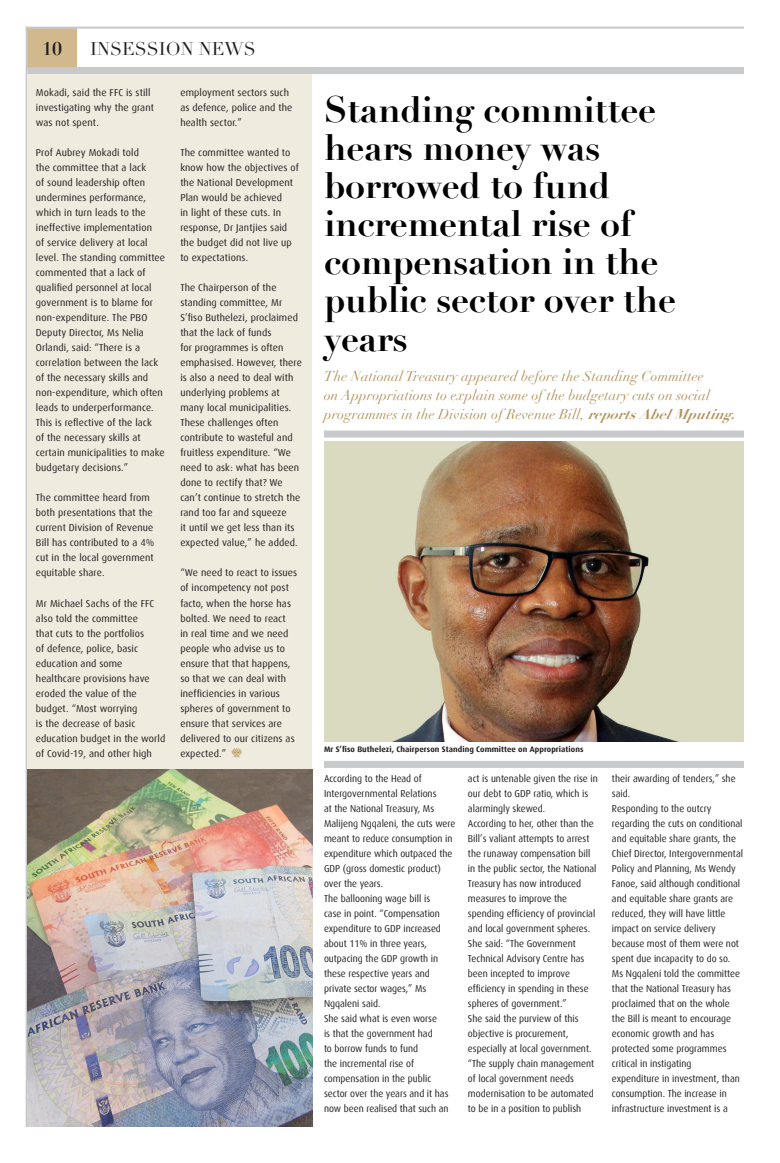
<style>
.page{position:relative;width:780px;height:1163px;background:#fff}
.page>*{position:absolute;margin:0;border:0;box-sizing:border-box;transform-origin:0 0}
.header_3{font:700 36px/38px "Didot";letter-spacing:-.01em;color:#000}
.t1{font:18px "Didot";color:#231f20}
.t2{font:700 18px "Didot";color:#231f20}
.t3{font:italic 14px/19px "Didot";letter-spacing:.01em;color:#b29159}
.t4{font:10px/15px "Dax";color:#231f20}
.t5{font:10px/15px "Dax";color:#231f20;scale:.95 1}
.header_3-2{font:700 8px "Dax";letter-spacing:.01em;color:#231f20}
.s1{font-weight:700}
</style>
<div class="page">
<div style="left:27px;top:27px;width:50px;height:43px;background:#d2b98d"></div>
<hr style="left:26px;top:27px;width:2px;height:1099px;background:#c7c9cb">
<hr style="left:26px;top:27px;width:718px;height:2px;background:#c7c9cb">
<div style="left:28px;top:67px;width:716px;height:7px;background:#c7c9cb"></div>
<div style="left:28px;top:74px;width:284px;height:695px;background:#f0ebdf"></div>
<img style="left:28px;top:769px;width:284px;height:357px">
<div style="left:324px;top:430px;width:420px;height:7px;background:#c7c9cb"></div>
<div style="left:324px;top:760px;width:420px;height:7px;background:#c7c9cb"></div>
<img style="left:324px;top:441px;width:420px;height:300px">
<svg style="left:231px;top:748px;width:11px;height:9px"></svg>
<h2 class="t2" style="left:42px;top:38px;width:22px">10</h2>
<h2 class="t1" style="left:90px;top:38px;width:167px">INSESSION NEWS</h2>
<p class="t4" style="left:36px;top:85px;width:119px">Mokadi, said the FFC is still investigating why the grant was not spent.</p>
<p class="t4" style="left:36px;top:145px;width:131px">Prof Aubrey Mokadi told<br>the committee that a lack<br>of sound leadership often undermines performance, which in turn leads to the ineffective implementation<br>of service delivery at local level. The standing committee commented that a lack of qualified personnel at local government is to blame for non-expenditure. The PBO<br>Deputy Director, Ms Nelia<br>Orlandi, said: “There is a correlation between the lack of the necessary skills and non-expenditure, which often leads to underperformance.<br>This is reflective of the lack<br>of the necessary skills at certain municipalities to make budgetary decisions.”</p>
<p class="t4" style="left:36px;top:490px;width:120px">The committee heard from both presentations that the current Division of Revenue<br>Bill has contributed to a 4% cut in the local government equitable share.</p>
<p class="t4" style="left:36px;top:595px;width:131px">Mr Michael Sachs of the FFC also told the committee<br>that cuts to the portfolios<br>of defence, police, basic education and some healthcare provisions have eroded the value of the budget. “Most worrying<br>is the decrease of basic education budget in the world of Covid-19, and other high</p>
<p class="t4" style="left:180px;top:85px;width:113px">employment sectors such as defence, police and the health sector.”</p>
<p class="t4" style="left:180px;top:145px;width:120px">The committee wanted to know how the objectives of the National Development<br>Plan would be achieved<br>in light of these cuts. In response, Dr Jantjies said the budget did not live up to expectations.</p>
<p class="t4" style="left:180px;top:280px;width:123px">The Chairperson of the standing committee, Mr<br>S’fiso Buthelezi, proclaimed that the lack of funds<br>for programmes is often emphasised. However, there is also a need to deal with underlying problems at many local municipalities.<br>These challenges often contribute to wasteful and fruitless expenditure. “We need to ask: what has been done to rectify that? We can’t continue to stretch the rand too far and squeeze<br>it until we get less than its expected value,” he added.</p>
<p class="t4" style="left:180px;top:565px;width:118px">“We need to react to issues of incompetency not post facto, when the horse has bolted. We need to react<br>in real time and we need people who advise us to ensure that that happens, so that we can deal with inefficiencies in various spheres of government to ensure that services are delivered to our citizens as expected.”</p>
<p class="header_3" style="left:324px;top:91px;width:353px">Standing committee hears money was borrowed to fund incremental rise of compensation in the public sector over the years</p>
<p class="t3" style="left:324px;top:367px;width:420px">The National Treasury appeared before the Standing Committee<br>on Appropriations to explain some of the budgetary cuts on social programmes in the Division of Revenue Bill, <span class="s1">reportsAbelMputing.</span></p>
<p class="header_3-2" style="left:324px;top:744px;width:261px">Mr S’fiso Buthelezi, Chairperson Standing Committee on Appropriations</p>
<p class="t5" style="left:324px;top:771px;width:140px">According to the Head of<br>Intergovernmental Relations<br>at the National Treasury, Ms<br>Malijeng Ngqaleni, the cuts were meant to reduce consumption in expenditure which outpaced the<br>GDP (gross domestic product) over the years.</p>
<p class="t5" style="left:324px;top:891px;width:125px">The ballooning wage bill is case in point. “Compensation expenditure to GDP increased about 11% in three years, outpacing the GDP growth in these respective years and private sector wages,” Ms<br>Ngqaleni said.</p>
<p class="t5" style="left:324px;top:1011px;width:132px">She said what is even worse<br>is that the government had<br>to borrow funds to fund<br>the incremental rise of compensation in the public sector over the years and it has now been realised that such an</p>
<p class="t5" style="left:468px;top:771px;width:138px">act is untenable given the rise in our debt to GDP ratio, which is alarmingly skewed.</p>
<p class="t5" style="left:468px;top:816px;width:137px">According to her, other than the<br>Bill’s valiant attempts to arrest the runaway compensation bill in the public sector, the National<br>Treasury has now introduced measures to improve the spending efficiency of provincial and local government spheres.<br>She said: “The Government<br>Technical Advisory Centre has been incepted to improve efficiency in spending in these spheres of government.”</p>
<p class="t5" style="left:468px;top:1011px;width:134px">She said the purview of this objective is procurement, especially at local government. “The supply chain management of local government needs modernisation to be automated to be in a position to publish</p>
<p class="t5" style="left:612px;top:771px;width:132px">their awarding of tenders,” she said.</p>
<p class="t5" style="left:612px;top:801px;width:139px">Responding to the outcry regarding the cuts on conditional and equitable share grants, the<br>Chief Director, Intergovernmental<br>Policy and Planning, Ms Wendy<br>Fanoe, said although conditional and equitable share grants are reduced, they will have little impact on service delivery because most of them were not spent due incapacity to do so.</p>
<p class="t5" style="left:612px;top:966px;width:136px">Ms Ngqaleni told the committee that the National Treasury has proclaimed that on the whole the Bill is meant to encourage economic growth and has protected some programmes critical in instigating expenditure in investment, than consumption. The increase in infrastructure investment is a</p>
</div>
